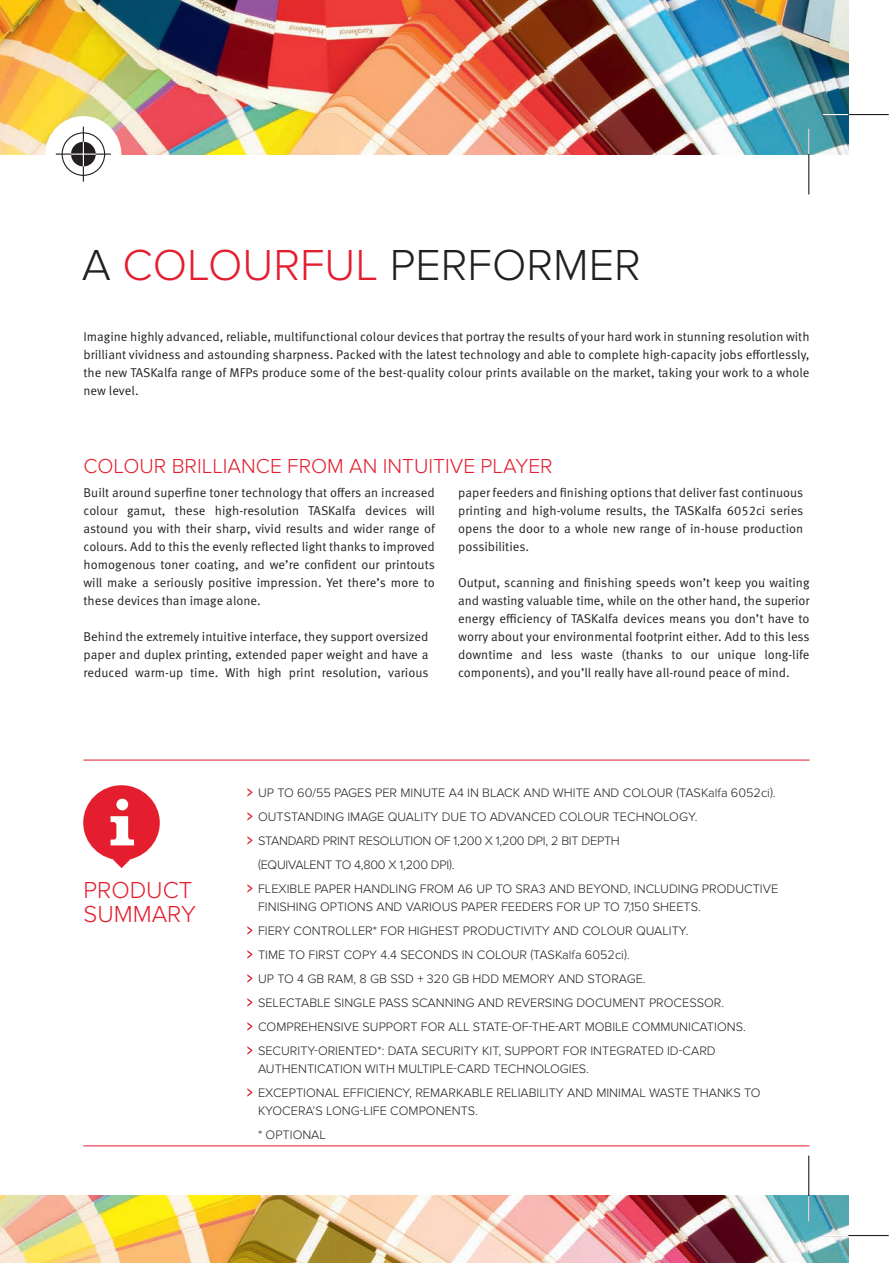
<style>
.page{position:relative;width:893px;height:1263px;background:#fff}
.page>*{position:absolute;margin:0;border:0;box-sizing:border-box;transform-origin:0 0}
.titel{font:300 45px "Proxima Nova";color:#231f20}
.titel-2{font:300 24px/24px "Proxima Nova";color:#e41d2f}
.titel-3{font:300 21px "Proxima Nova";color:#e41d2f}
.t1{font:12.75px/18px "Meta Pro Norm";color:#231f20;text-align:justify}
.bodycopy{font:300 12.75px/18px "Proxima Nova";color:#231f20}
.bodycopy-2{font:300 12.75px/24px "Proxima Nova";letter-spacing:-.02em;color:#231f20}
.s1{color:#e41d2f}
</style>
<div class="page">
<img style="left:0;top:0;width:848px;height:154px">
<img style="left:0;top:1196px;width:848px;height:67px">
<hr style="left:83px;top:1145px;width:727px;height:1px;background:#e41d2f">
<hr style="left:83px;top:760px;width:727px;height:1px;background:#e41d2f">
<svg style="left:247px;top:788px;width:5px;height:9px"></svg>
<svg style="left:247px;top:812px;width:5px;height:9px"></svg>
<svg style="left:247px;top:836px;width:5px;height:9px"></svg>
<svg style="left:247px;top:884px;width:5px;height:9px"></svg>
<svg style="left:247px;top:926px;width:5px;height:9px"></svg>
<svg style="left:247px;top:950px;width:5px;height:9px"></svg>
<svg style="left:247px;top:974px;width:5px;height:9px"></svg>
<svg style="left:247px;top:998px;width:5px;height:9px"></svg>
<svg style="left:247px;top:1022px;width:5px;height:9px"></svg>
<svg style="left:247px;top:1046px;width:5px;height:9px"></svg>
<svg style="left:247px;top:1088px;width:5px;height:9px"></svg>
<div style="left:83px;top:785px;width:77px;height:75px;background:#e41d2f;border-radius:50%"></div>
<svg style="left:111px;top:816px;width:23px;height:29px"></svg>
<div style="left:116px;top:799px;width:12px;height:11px;background:#fff;border-radius:50%"></div>
<svg style="left:113px;top:859px;width:18px;height:9px"></svg>
<div style="left:45px;top:116px;width:76px;height:76px;background:#fff;border-radius:50%"></div>
<div style="left:62px;top:132px;width:43px;height:44px;border:1px solid #231f20;border-radius:50%"></div>
<hr style="left:83px;top:127px;width:1px;height:55px;background:#231f20">
<hr style="left:56px;top:154px;width:55px;height:1px;background:#231f20">
<svg style="left:71px;top:142px;width:25px;height:24px"></svg>
<hr style="left:823px;top:114px;width:66px;height:1px;background:#231f20">
<svg style="left:823px;top:114px;width:25px;height:1px"></svg>
<hr style="left:808px;top:129px;width:1px;height:65px;background:#231f20">
<svg style="left:808px;top:129px;width:1px;height:25px"></svg>
<hr style="left:808px;top:1155px;width:1px;height:66px;background:#231f20">
<svg style="left:808px;top:1196px;width:1px;height:25px"></svg>
<hr style="left:823px;top:1235px;width:66px;height:1px;background:#231f20">
<svg style="left:823px;top:1235px;width:25px;height:1px"></svg>
<p class="titel" style="left:82px;top:239px;width:560px">A <span class="s1">COLOURFUL</span> PERFORMER</p>
<p class="t1" style="left:83px;top:326px;width:728px">Imagine highly advanced, reliable, multifunctional colour devices that portray the results of your hard work in stunning resolution with brilliant vividness and astounding sharpness. Packed with the latest technology and able to complete high-capacity jobs effortlessly, the new TASKalfa range of MFPs produce some of the best-quality colour prints available on the market, taking your work to a whole new level.</p>
<p class="titel-3" style="left:83px;top:454px;width:471px">COLOUR BRILLIANCE FROM AN INTUITIVE PLAYER</p>
<p class="t1" style="left:84px;top:482px;width:353px">Built around superfine toner technology that offers an increased colour gamut, these high-resolution TASKalfa devices will astound you with their sharp, vivid results and wider range of colours. Add to this the evenly reflected light thanks to improved homogenous toner coating, and we’re confident our printouts will make a seriously positive impression. Yet there’s more to these devices than image alone.</p>
<p class="t1" style="left:84px;top:626px;width:346px">Behind the extremely intuitive interface, they support oversized paper and duplex printing, extended paper weight and have a reduced warm-up time. With high print resolution, various</p>
<p class="t1" style="left:458px;top:482px;width:347px">paper feeders and finishing options that deliver fast continuous printing and high-volume results, the TASKalfa 6052ci series opens the door to a whole new range of in-house production possibilities.</p>
<p class="t1" style="left:458px;top:572px;width:353px">Output, scanning and finishing speeds won’t keep you waiting and wasting valuable time, while on the other hand, the superior energy efficiency of TASKalfa devices means you don’t have to worry about your environmental footprint either. Add to this less downtime and less waste (thanks to our unique long-life components), and you’ll really have all-round peace of mind.</p>
<p class="titel-2" style="left:83px;top:878px;width:114px">PRODUCT<br>SUMMARY</p>
<p class="bodycopy" style="left:258px;top:780px;width:519px;line-height:24px">UP TO 60/55 PAGES PER MINUTE A4 IN BLACK AND WHITE AND COLOUR (TASKalfa 6052ci).<br>OUTSTANDING IMAGE QUALITY DUE TO ADVANCED COLOUR TECHNOLOGY.</p>
<p class="bodycopy-2" style="left:258px;top:828px;width:363px">STANDARD PRINT RESOLUTION OF 1,200 X 1,200 DPI, 2 BIT DEPTH (EQUIVALENT TO 4,800 X 1,200 DPI).</p>
<p class="bodycopy" style="left:258px;top:879px;width:522px">FLEXIBLE PAPER HANDLING FROM A6 UP TO SRA3 AND BEYOND, INCLUDING PRODUCTIVE<br>FINISHING OPTIONS AND VARIOUS PAPER FEEDERS FOR UP TO 7,150 SHEETS.</p>
<p class="bodycopy" style="left:258px;top:921px;width:432px">FIERY CONTROLLER* FOR HIGHEST PRODUCTIVITY AND COLOUR QUALITY.</p>
<p class="bodycopy" style="left:258px;top:945px;width:373px">TIME TO FIRST COPY 4.4 SECONDS IN COLOUR (TASKalfa 6052ci).</p>
<p class="bodycopy" style="left:258px;top:969px;width:389px">UP TO 4 GB RAM, 8 GB SSD + 320 GB HDD MEMORY AND STORAGE.</p>
<p class="bodycopy" style="left:258px;top:993px;width:468px">SELECTABLE SINGLE PASS SCANNING AND REVERSING DOCUMENT PROCESSOR.</p>
<p class="bodycopy" style="left:258px;top:1017px;width:489px">COMPREHENSIVE SUPPORT FOR ALL STATE-OF-THE-ART MOBILE COMMUNICATIONS.</p>
<p class="bodycopy" style="left:258px;top:1041px;width:459px">SECURITY-ORIENTED*: DATA SECURITY KIT, SUPPORT FOR INTEGRATED ID-CARD</p>
<p class="bodycopy" style="left:258px;top:1059px;width:333px">AUTHENTICATION WITH MULTIPLE-CARD TECHNOLOGIES.</p>
<p class="bodycopy" style="left:258px;top:1083px;width:504px">EXCEPTIONAL EFFICIENCY, REMARKABLE RELIABILITY AND MINIMAL WASTE THANKS TO<br>KYOCERA’S LONG-LIFE COMPONENTS.</p>
<p class="bodycopy" style="left:258px;top:1125px;width:69px">* OPTIONAL</p>
</div>
